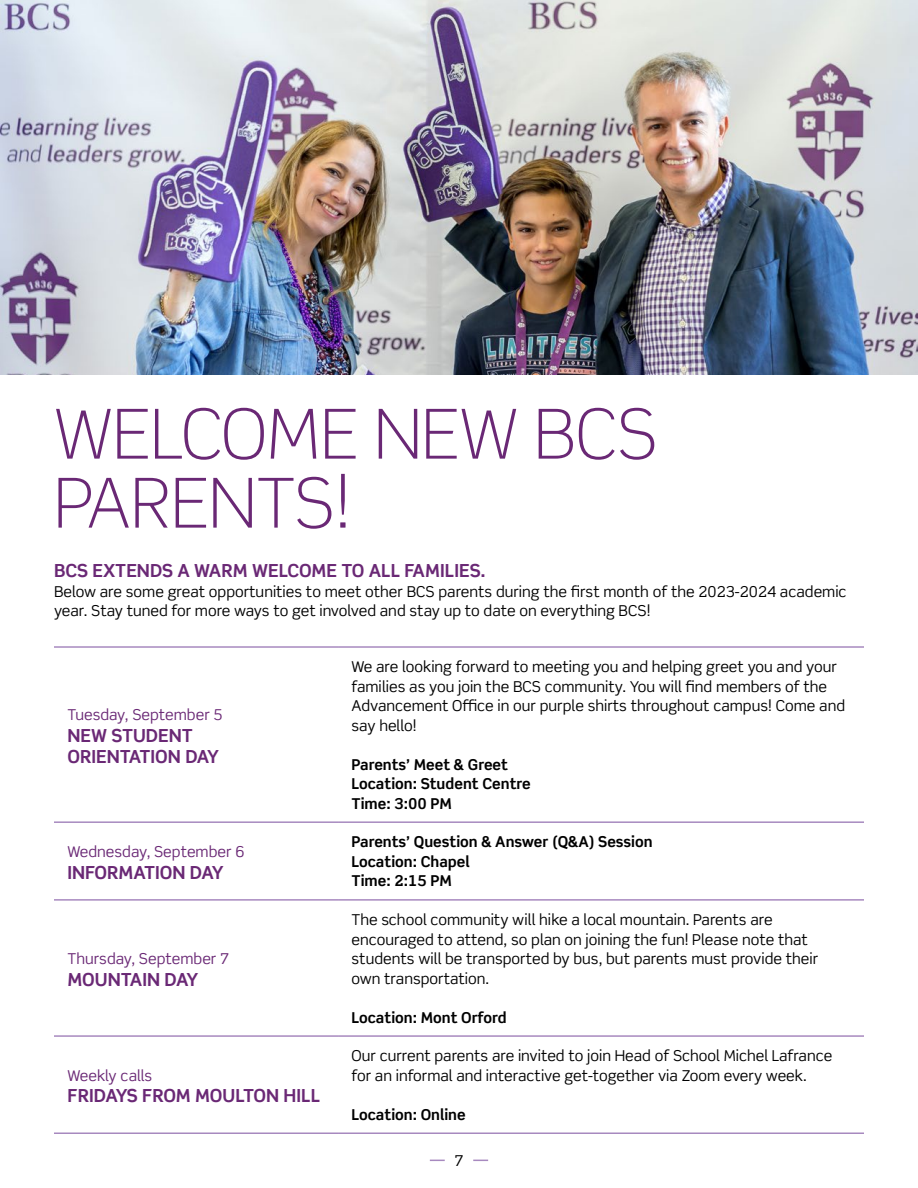
<style>
.page{position:relative;width:918px;height:1188px;background:#fff}
.page>*{position:absolute;margin:0;border:0;box-sizing:border-box;transform-origin:0 0}
.t1{font:300 69px/69px "Scene Pro";color:#6a2875}
.t2{font:700 18px/21.6px "Scene Pro";color:#6a2875}
.t3{font:15px/19.5px "Scene Pro";color:#000}
.t4{font:700 15px/19.5px "Scene Pro";color:#000}
.t5{font:15px "Scene Pro";color:#6a2875}
</style>
<div class="page">
<svg style="left:430px;top:1160px;width:15px;height:1px"></svg>
<svg style="left:473px;top:1160px;width:15px;height:1px"></svg>
<img style="left:0;top:0;width:918px;height:375px">
<hr style="left:338px;top:646px;width:526px;height:2px;background:#a789bf">
<hr style="left:338px;top:821px;width:526px;height:2px;background:#a789bf">
<hr style="left:338px;top:899px;width:526px;height:2px;background:#a789bf">
<hr style="left:338px;top:1035px;width:526px;height:2px;background:#a789bf">
<hr style="left:338px;top:1132px;width:526px;height:2px;background:#a789bf">
<hr style="left:54px;top:646px;width:284px;height:2px;background:#a789bf">
<hr style="left:54px;top:1132px;width:284px;height:2px;background:#a789bf">
<hr style="left:54px;top:821px;width:284px;height:2px;background:#a789bf">
<hr style="left:54px;top:899px;width:284px;height:2px;background:#a789bf">
<hr style="left:54px;top:1035px;width:284px;height:2px;background:#a789bf">
<h1 class="t1" style="left:54px;top:400px;width:605px">WELCOME NEW BCS<br>PARENTS!</h1>
<p class="t2" style="left:54px;top:560px;width:433px">BCS EXTENDS A WARM WELCOME TO ALL FAMILIES.</p>
<p class="t3" style="left:54px;top:581px;width:794px">Below are some great opportunities to meet other BCS parents during the first month of the 2023-2024 academic year. Stay tuned for more ways to get involved and stay up to date on everything BCS!</p>
<p class="t5" style="left:68px;top:705px;width:157px">Tuesday, September 5</p>
<p class="t2" style="left:68px;top:724px;width:153px">NEW STUDENT<br>ORIENTATION DAY</p>
<p class="t5" style="left:67px;top:842px;width:178px">Wednesday, September 6</p>
<p class="t2" style="left:68px;top:861px;width:158px">INFORMATION DAY</p>
<p class="t5" style="left:67px;top:949px;width:163px">Thursday, September 7</p>
<p class="t2" style="left:68px;top:968px;width:132px">MOUNTAIN DAY</p>
<p class="t5" style="left:67px;top:1066px;width:86px">Weekly calls</p>
<p class="t2" style="left:68px;top:1085px;width:254px">FRIDAYS FROM MOULTON HILL</p>
<p class="t3" style="left:352px;top:657px;width:495px">We are looking forward to meeting you and helping greet you and your families as you join the BCS community. You will find members of the Advancement Office in our purple shirts throughout campus! Come and say hello!</p>
<p class="t4" style="left:352px;top:754px;width:181px">Parents’ Meet &amp; Greet<br>Location: Student Centre<br>Time: 3:00 PM</p>
<p class="t4" style="left:352px;top:832px;width:303px">Parents’ Question &amp; Answer (Q&amp;A) Session<br>Location: Chapel<br>Time: 2:15 PM</p>
<p class="t3" style="left:352px;top:910px;width:468px">The school community will hike a local mountain. Parents are encouraged to attend, so plan on joining the fun! Please note that students will be transported by bus, but parents must provide their own transportation.</p>
<p class="t4" style="left:352px;top:1007px;width:157px">Location: Mont Orford</p>
<p class="t3" style="left:352px;top:1046px;width:482px">Our current parents are invited to join Head of School Michel Lafrance for an informal and interactive get-together via Zoom every week.</p>
<p class="t4" style="left:352px;top:1104px;width:116px">Location: Online</p>
<p class="t3" style="left:455px;top:1151px;width:10px">7</p>
</div>
